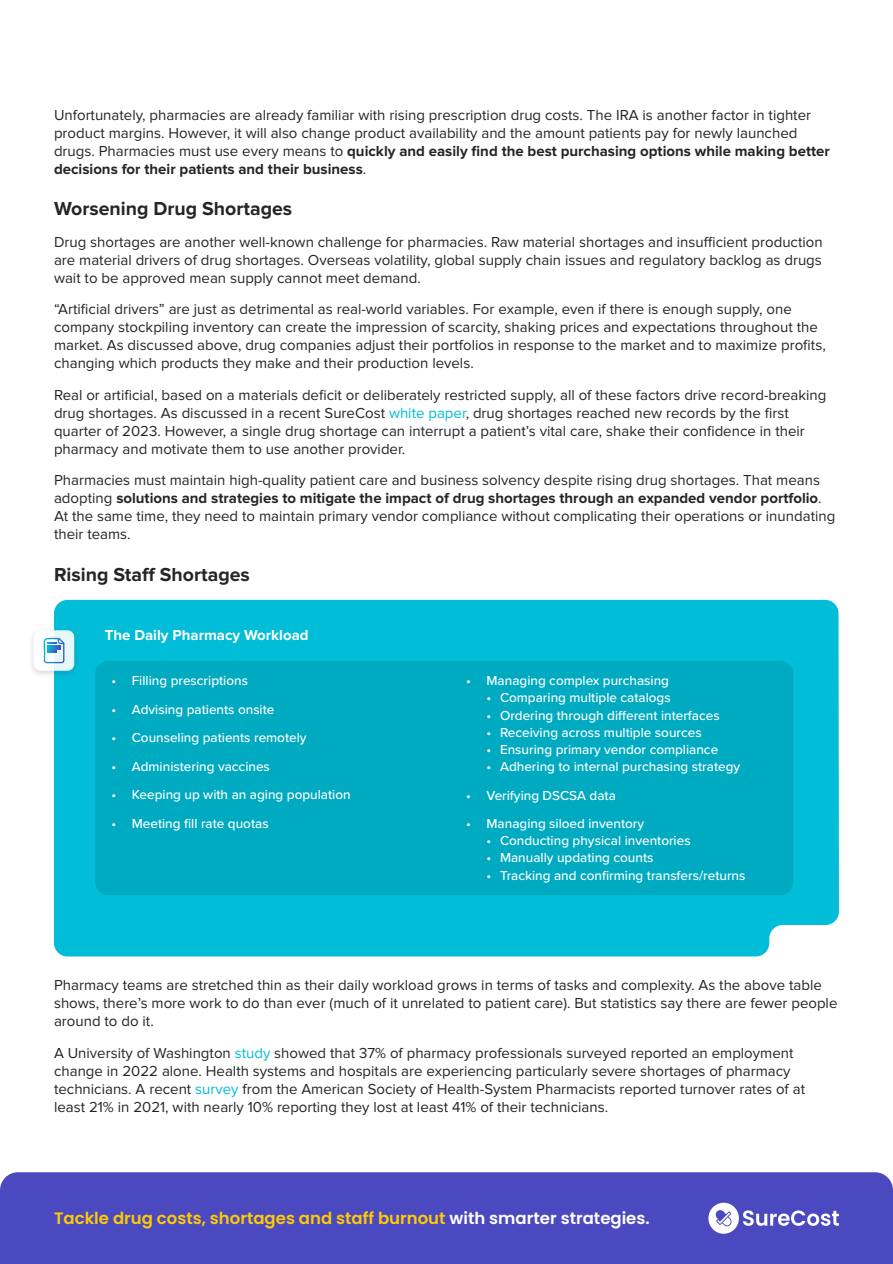
<style>
.page{position:relative;width:893px;height:1264px;background:#fff}
.page>*{position:absolute;margin:0;border:0;box-sizing:border-box;transform-origin:0 0}
.t1{font:700 19.5px "Proxima Nova";color:#252526}
.t2{font:600 16.5px "Poppins";color:#feca06}
.t3{font:15px/18px "Proxima Nova";color:#252526}
.t4{font:700 15px "Proxima Nova";color:#fff}
.t5{font:500 13.5px "Proxima Nova";color:#fff}
.s1{font-weight:700}
.s2{color:#01bdd7}
.s3{color:#fff}
</style>
<div class="page">
<div style="left:0;top:1172px;width:893px;height:91px;background:#4b49bf"></div>
<svg style="left:708px;top:1202px;width:131px;height:31px"></svg>
<div style="left:54px;top:600px;width:785px;height:356px;background:#01bdd7"></div>
<div style="left:28px;top:626px;width:52px;height:53px;background:#252526;opacity:.2"></div>
<svg style="left:34px;top:630px;width:40px;height:40px"></svg>
<svg style="left:39px;top:637px;width:25px;height:26px"></svg>
<div style="left:95px;top:660px;width:698px;height:235px;background:#00aac1;border-radius:14px"></div>
<p class="t3" style="left:54px;top:106px;width:777px">Unfortunately, pharmacies are already familiar with rising prescription drug costs. The IRA is another factor in tighter product margins. However, it will also change product availability and the amount patients pay for newly launched drugs. Pharmacies must use every means to <span class="s1">quickly and easily find the best purchasing options while making better decisions for their patients and their business</span>.</p>
<h1 class="t1" style="left:54px;top:200px;width:240px">Worsening Drug Shortages</h1>
<p class="t3" style="left:54px;top:233px;width:770px;text-align:justify">Drug shortages are another well-known challenge for pharmacies. Raw material shortages and insufficient production are material drivers of drug shortages. Overseas volatility, global supply chain issues and regulatory backlog as drugs wait to be approved mean supply cannot meet demand.</p>
<p class="t3" style="left:54px;top:301px;width:773px">“Artificial drivers” are just as detrimental as real-world variables. For example, even if there is enough supply, one company stockpiling inventory can create the impression of scarcity, shaking prices and expectations throughout the market. As discussed above, drug companies adjust their portfolios in response to the market and to maximize profits, changing which products they make and their production levels.</p>
<p class="t3" style="left:54px;top:386px;width:774px">Real or artificial, based on a materials deficit or deliberately restricted supply, all of these factors drive record-breaking drug shortages. As discussed in a recent SureCost <span class="s2">white paper</span>, drug shortages reached new records by the first quarter of 2023. However, a single drug shortage can interrupt a patient’s vital care, shake their confidence in their pharmacy and motivate them to use another provider.</p>
<p class="t3" style="left:54px;top:472px;width:782px">Pharmacies must maintain high-quality patient care and business solvency despite rising drug shortages. That means adopting <span class="s1">solutions and strategies to mitigate the impact of drug shortages through an expanded vendor portfolio</span>.<br>At the same time, they need to maintain primary vendor compliance without complicating their operations or inundating their teams.</p>
<h1 class="t1" style="left:54px;top:565px;width:197px">Rising Staff Shortages</h1>
<p class="t4" style="left:105px;top:627px;width:205px">The Daily Pharmacy Workload</p>
<p class="t5" style="left:111px;top:670px;width:138px">• Filling prescriptions</p>
<p class="t5" style="left:111px;top:699px;width:164px">• Advising patients onsite</p>
<p class="t5" style="left:111px;top:727px;width:196px">• Counseling patients remotely</p>
<p class="t5" style="left:111px;top:756px;width:160px">• Administering vaccines</p>
<p class="t5" style="left:111px;top:784px;width:240px">• Keeping up with an aging population</p>
<p class="t5" style="left:111px;top:813px;width:159px">• Meeting fill rate quotas</p>
<p class="t5" style="left:466px;top:670px;width:204px">• Managing complex purchasing</p>
<p class="t5" style="left:486px;top:687px;width:186px">• Comparing multiple catalogs</p>
<p class="t5" style="left:486px;top:705px;width:235px">• Ordering through different interfaces</p>
<p class="t5" style="left:486px;top:722px;width:217px">• Receiving across multiple sources</p>
<p class="t5" style="left:486px;top:739px;width:233px">• Ensuring primary vendor compliance</p>
<p class="t5" style="left:486px;top:756px;width:255px">• Adhering to internal purchasing strategy</p>
<p class="t5" style="left:466px;top:785px;width:151px">• Verifying DSCSA data</p>
<p class="t5" style="left:466px;top:813px;width:179px">• Managing siloed inventory</p>
<p class="t5" style="left:486px;top:830px;width:206px">• Conducting physical inventories</p>
<p class="t5" style="left:486px;top:847px;width:168px">• Manually updating counts</p>
<p class="t5" style="left:486px;top:865px;width:260px">• Tracking and confirming transfers/returns</p>
<p class="t3" style="left:54px;top:976px;width:785px">Pharmacy teams are stretched thin as their daily workload grows in terms of tasks and complexity. As the above table shows, there’s more work to do than ever (much of it unrelated to patient care). But statistics say there are fewer people around to do it.</p>
<p class="t3" style="left:54px;top:1044px;width:752px">A University of Washington <span class="s2">study</span> showed that 37% of pharmacy professionals surveyed reported an employment change in 2022 alone. Health systems and hospitals are experiencing particularly severe shortages of pharmacy technicians. A recent <span class="s2">survey</span> from the American Society of Health-System Pharmacists reported turnover rates of at least 21% in 2021, with nearly 10% reporting they lost at least 41% of their technicians.</p>
<p class="t2" style="left:54px;top:1208px;width:597px">Tackle drug costs, shortages and staff burnout <span class="s3">with smarter strategies.</span></p>
</div>
